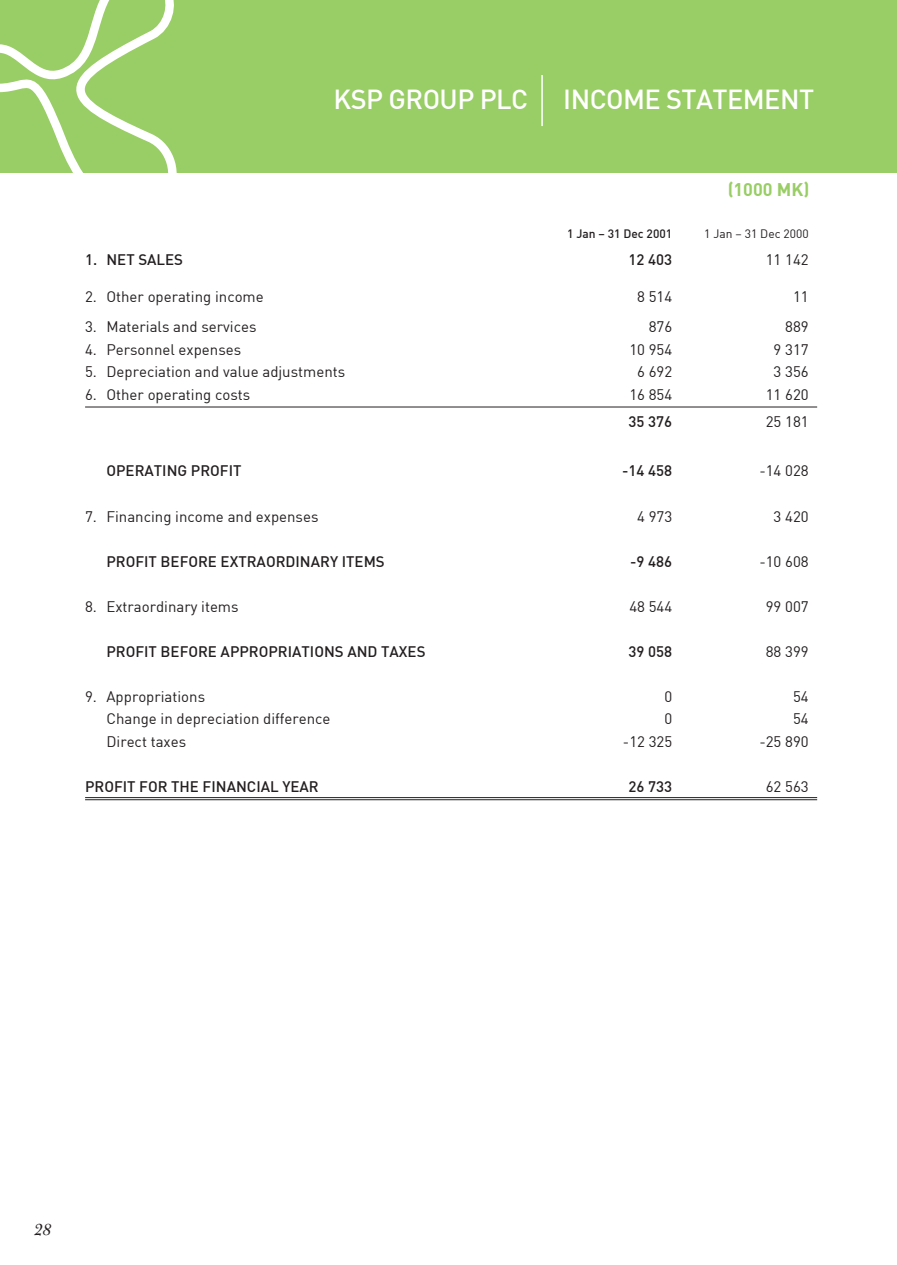
<style>
.page{position:relative;width:897px;height:1265px;background:#fff}
.page>*{position:absolute;margin:0;border:0;box-sizing:border-box;transform-origin:0 0}
.t1{font:500 27px "DIN";letter-spacing:-.02em;color:#fff}
.t2{font:700 18px "DIN";color:#99cd65}
.t3{font:italic 18px "Bulmer";color:#231f20}
.t4{font:15px "DIN";color:#231f20}
.t5{font:500 15px "DIN";color:#231f20}
.t6{font:500 12px "DIN";color:#231f20}
.t7{font:12px "DIN";color:#231f20}
</style>
<div class="page">
<div style="left:0;top:0;width:896px;height:173px;background:#99cd65"></div>
<svg style="left:0;top:0;width:177px;height:173px"></svg>
<hr style="left:85px;top:406px;width:731px;height:1px;background:#231f20">
<hr style="left:541px;top:75px;width:1px;height:51px;background:#fff">
<hr style="left:85px;top:797px;width:731px;height:1px;background:#231f20">
<hr style="left:85px;top:799px;width:731px;height:1px;background:#231f20">
<h1 class="t1" style="left:333px;top:82px;width:196px">KSP GROUP PLC</h1>
<h1 class="t1" style="left:563px;top:82px;width:252px">INCOME STATEMENT</h1>
<p class="t2" style="left:727px;top:177px;width:83px">(1000 MK)</p>
<p class="t6" style="left:566px;top:226px;width:107px">1 Jan – 31 Dec 2001</p>
<p class="t7" style="left:703px;top:226px;width:106px">1 Jan – 31 Dec 2000</p>
<p class="t5" style="left:85px;top:250px;width:99px">1. NET SALES</p>
<p class="t5" style="left:628px;top:250px;width:45px">12 403</p>
<p class="t4" style="left:765px;top:250px;width:44px">11 142</p>
<p class="t4" style="left:85px;top:287px;width:180px">2. Other operating income</p>
<p class="t4" style="left:637px;top:287px;width:37px">8 514</p>
<p class="t4" style="left:792px;top:287px;width:17px">11</p>
<p class="t4" style="left:85px;top:317px;width:173px">3. Materials and services</p>
<p class="t4" style="left:648px;top:317px;width:25px">876</p>
<p class="t4" style="left:784px;top:317px;width:25px">889</p>
<p class="t4" style="left:85px;top:340px;width:157px">4. Personnel expenses</p>
<p class="t4" style="left:629px;top:340px;width:44px">10 954</p>
<p class="t4" style="left:773px;top:340px;width:37px">9 317</p>
<p class="t4" style="left:85px;top:362px;width:261px">5. Depreciation and value adjustments</p>
<p class="t4" style="left:637px;top:362px;width:37px">6 692</p>
<p class="t4" style="left:773px;top:362px;width:37px">3 356</p>
<p class="t4" style="left:85px;top:385px;width:167px">6. Other operating costs</p>
<p class="t4" style="left:629px;top:385px;width:44px">16 854</p>
<p class="t4" style="left:765px;top:385px;width:44px">11 620</p>
<p class="t5" style="left:628px;top:412px;width:45px">35 376</p>
<p class="t4" style="left:765px;top:412px;width:44px">25 181</p>
<p class="t5" style="left:106px;top:461px;width:136px">OPERATING PROFIT</p>
<p class="t5" style="left:622px;top:461px;width:51px">-14 458</p>
<p class="t4" style="left:759px;top:461px;width:51px">-14 028</p>
<p class="t4" style="left:85px;top:506px;width:235px">7. Financing income and expenses</p>
<p class="t4" style="left:637px;top:506px;width:37px">4 973</p>
<p class="t4" style="left:773px;top:506px;width:37px">3 420</p>
<p class="t5" style="left:106px;top:551px;width:279px">PROFIT BEFORE EXTRAORDINARY ITEMS</p>
<p class="t5" style="left:630px;top:551px;width:43px">-9 486</p>
<p class="t4" style="left:759px;top:551px;width:51px">-10 608</p>
<p class="t4" style="left:85px;top:596px;width:155px">8. Extraordinary items</p>
<p class="t4" style="left:629px;top:596px;width:44px">48 544</p>
<p class="t4" style="left:765px;top:596px;width:44px">99 007</p>
<p class="t5" style="left:106px;top:641px;width:320px">PROFIT BEFORE APPROPRIATIONS AND TAXES</p>
<p class="t5" style="left:628px;top:641px;width:45px">39 058</p>
<p class="t4" style="left:765px;top:641px;width:44px">88 399</p>
<p class="t4" style="left:85px;top:686px;width:121px">9. Appropriations</p>
<p class="t4" style="left:664px;top:686px;width:9px">0</p>
<p class="t4" style="left:792px;top:686px;width:17px">54</p>
<p class="t4" style="left:106px;top:709px;width:225px">Change in depreciation difference</p>
<p class="t4" style="left:664px;top:709px;width:9px">0</p>
<p class="t4" style="left:792px;top:709px;width:17px">54</p>
<p class="t4" style="left:106px;top:731px;width:81px">Direct taxes</p>
<p class="t4" style="left:622px;top:731px;width:51px">-12 325</p>
<p class="t4" style="left:759px;top:731px;width:51px">-25 890</p>
<p class="t5" style="left:85px;top:776px;width:235px">PROFIT FOR THE FINANCIAL YEAR</p>
<p class="t5" style="left:628px;top:776px;width:45px">26 733</p>
<p class="t4" style="left:765px;top:776px;width:44px">62 563</p>
<p class="t3" style="left:34px;top:1222px;width:19px">28</p>
</div>
